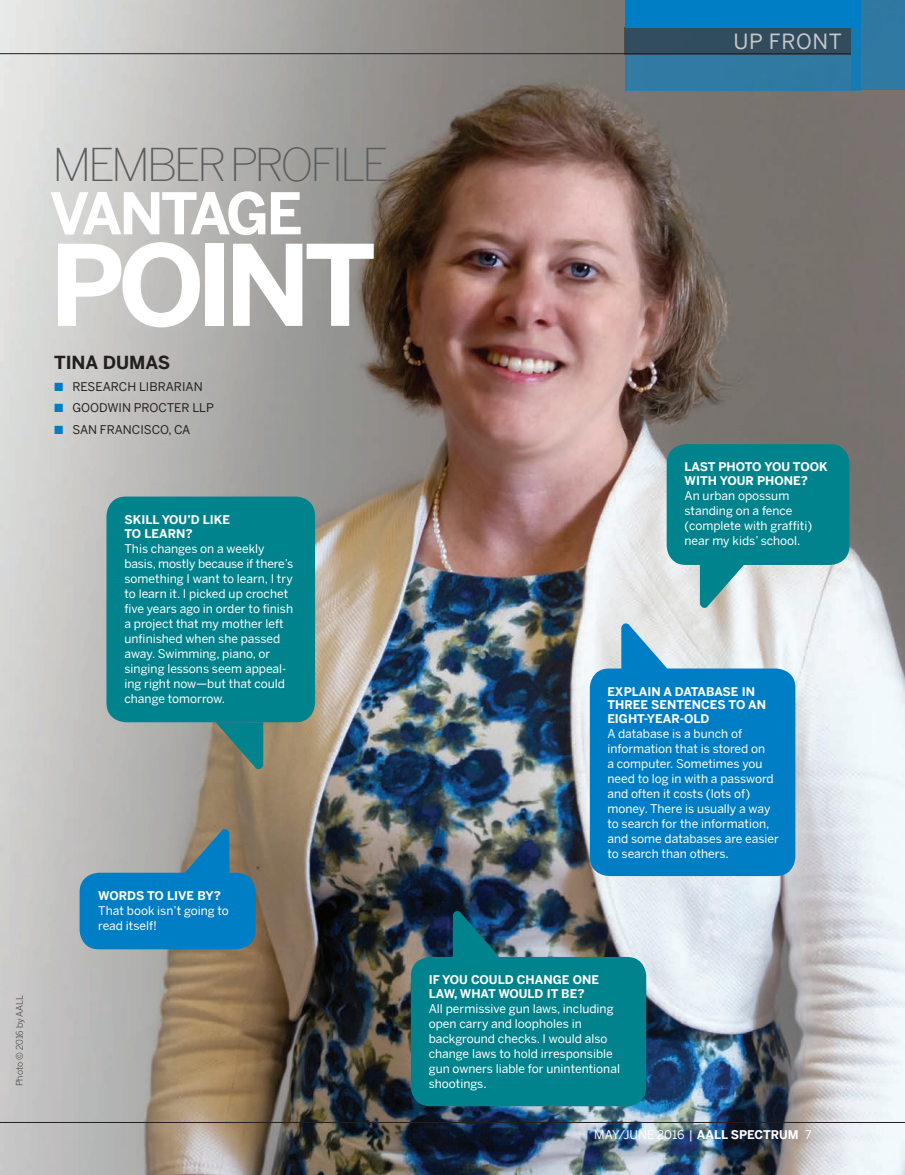
<style>
.page{position:relative;width:905px;height:1175px;background:#fff}
.page>*{position:absolute;margin:0;border:0;box-sizing:border-box;transform-origin:0 0}
.t1{font:700 111px "Benton Sans";letter-spacing:-.065em;color:#fff}
.t2{font:700 57px "Benton Sans";letter-spacing:-.065em;color:#fff}
.Head_Kicker_UC_Blue{font:200 45.15px "Benton Sans";letter-spacing:-.075em;color:#5c5c5f}
.t3{font:21px "Benton Sans";letter-spacing:.03em;color:#c7c8ca}
.t4{font:700 18px "Benton Sans";color:#231f20}
.Sidebar_Text{font:12px/15px "Benton Sans";color:#fff}
.Sidebar_Text-2{font:700 12px/13.5px "Benton Sans";color:#fff}
.t5{font:12px "Benton Sans";color:#231f20}
.Body_Text{font:700 12px "Benton Sans";color:#fff}
.Photo_Credits{font:300 9px "Benton Sans";color:#231f20}
.s1{color:#007ec5}
.s2{font-weight:700}
</style>
<div class="page">
<img style="left:0;top:0;width:904px;height:1174px">
<div style="left:411px;top:957px;width:235px;height:149px;background:#00838d;border-radius:19px"></div>
<svg style="left:453px;top:910px;width:46px;height:47px;background:#09627a"></svg>
<div style="left:589px;top:668px;width:206px;height:208px;background:#007ec5;border-radius:19px"></div>
<svg style="left:621px;top:623px;width:47px;height:46px;background:#67add4"></svg>
<div style="left:80px;top:872px;width:175px;height:77px;background:#007ec5;border-radius:19px"></div>
<svg style="left:183px;top:828px;width:46px;height:45px;background:#47829c"></svg>
<div style="left:666px;top:444px;width:183px;height:121px;background:#00838d;border-radius:19px"></div>
<svg style="left:700px;top:565px;width:46px;height:43px"></svg>
<svg style="left:216px;top:722px;width:47px;height:47px;background:#3f8079"></svg>
<div style="left:106px;top:496px;width:209px;height:226px;background:#00838d;border-radius:19px"></div>
<div style="left:625px;top:0;width:235px;height:90px;background:#307aa3"></div>
<svg style="left:850px;top:0;width:54px;height:90px;background:#2b78a5"></svg>
<div style="left:625px;top:27px;width:225px;height:27px;background:#304c5e"></div>
<div style="left:625px;top:0;width:235px;height:27px;background:#007ec5"></div>
<hr style="left:0;top:53px;width:850px;height:1px;background:#231f20">
<hr style="left:0;top:1122px;width:904px;height:1px;background:#231f20">
<p class="Head_Kicker_UC_Blue" style="left:52px;top:138px;width:338px">MEMBER PROFILE</p>
<p class="t2" style="left:50px;top:180px;width:254px">VANTAGE</p>
<p class="t1" style="left:50px;top:219px;width:328px">POINT</p>
<p class="t4" style="left:54px;top:351px;width:118px">TINA DUMAS</p>
<p class="t5" style="left:54px;top:379px;width:150px"><span class="s1">✓</span> RESEARCH LIBRARIAN</p>
<p class="t5" style="left:54px;top:401px;width:161px"><span class="s1">✓</span> GOODWIN PROCTER LLP</p>
<p class="t5" style="left:54px;top:422px;width:138px"><span class="s1">✓</span> SAN FRANCISCO, CA</p>
<p class="Sidebar_Text-2" style="left:124px;top:513px;width:107px">SKILL YOU’D LIKE<br>TO LEARN?</p>
<p class="Sidebar_Text" style="left:124px;top:541px;width:170px">This changes on a weekly basis, mostly because if there’s something I want to learn, I try to learn it. I picked up crochet five years ago in order to finish a project that my mother left unfinished when she passed away. Swimming, piano, or singing lessons seem appeal&shy;ing right now—but that could change tomorrow.</p>
<p class="Photo_Credits" style="left:14px;top:1086px;width:93px;rotate:-90deg">Photo © 2016 by AALL</p>
<p class="Body_Text" style="left:98px;top:888px;width:124px">WORDS TO LIVE BY?</p>
<p class="Sidebar_Text" style="left:98px;top:903px;width:132px">That book isn’t going to read itself!</p>
<p class="t3" style="left:733px;top:29px;width:110px">UP FRONT</p>
<p class="Sidebar_Text-2" style="left:684px;top:460px;width:145px">LAST PHOTO YOU TOOK<br>WITH YOUR PHONE?</p>
<p class="Sidebar_Text" style="left:684px;top:488px;width:129px">An urban opossum standing on a fence (complete with graffiti) near my kids’ school.</p>
<p class="Sidebar_Text-2" style="left:607px;top:684px;width:160px">EXPLAIN A DATABASE IN<br>THREE SENTENCES TO AN<br>EIGHT-YEAR-OLD</p>
<p class="Sidebar_Text" style="left:607px;top:725px;width:173px">A database is a bunch of information that is stored on<br>a computer. Sometimes you need to log in with a password and often it costs (lots of) money. There is usually a way to search for the information, and some databases are easier to search than others.</p>
<p class="Sidebar_Text-2" style="left:429px;top:973px;width:172px">IF YOU COULD CHANGE ONE<br>LAW, WHAT WOULD IT BE?</p>
<p class="Sidebar_Text" style="left:429px;top:1000px;width:193px">All permissive gun laws, including open carry and loopholes in background checks. I would also change laws to hold irresponsible gun owners liable for unintentional shootings.</p>
<p class="Sidebar_Text" style="left:594px;top:1126px;width:219px">MAY/JUNE 2016 | <span class="s2">AALL SPECTRUM</span> 7</p>
</div>
